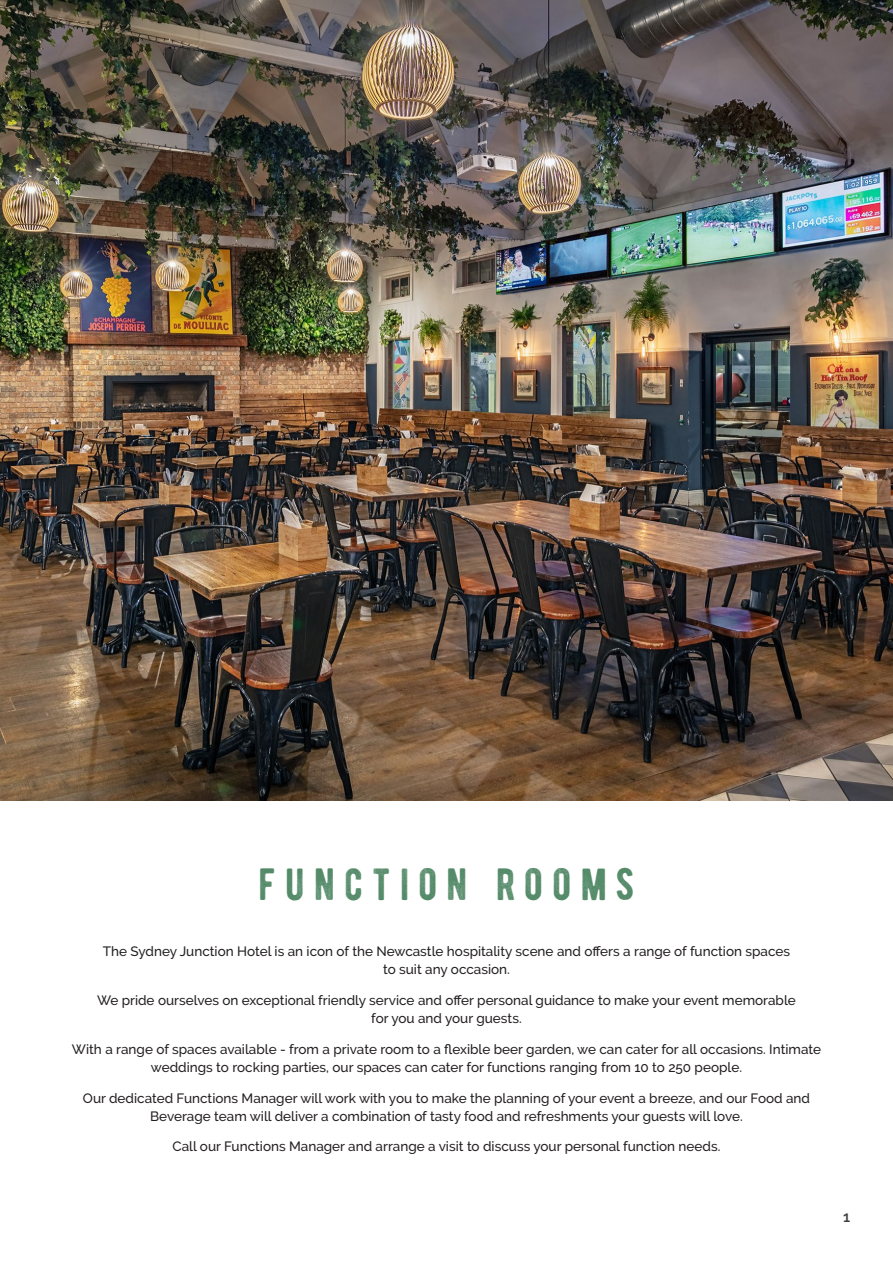
<style>
.page{position:relative;width:893px;height:1263px;background:#fff}
.page>*{position:absolute;margin:0;border:0;box-sizing:border-box;transform-origin:0 0}
.Head{font:45px "BERNIER Distressed";letter-spacing:.2em;color:#538a68}
.t1{font:600 15px "Raleway";color:#3e3e3f}
.Desc{font:500 13.5px/18px "Raleway";color:#231f20;text-align:center}
</style>
<div class="page">
<img style="left:0;top:0;width:893px;height:800px">
<p class="Head" style="left:258px;top:856px;width:378px">FUNCTION ROOMS</p>
<p class="Desc" style="left:103px;top:942px;width:689px">The Sydney Junction Hotel is an icon of the Newcastle hospitality scene and offers a range of function spaces to suit any occasion.</p>
<p class="Desc" style="left:97px;top:991px;width:700px">We pride ourselves on exceptional friendly service and offer personal guidance to make your event memorable for you and your guests.</p>
<p class="Desc" style="left:72px;top:1040px;width:751px">With a range of spaces available - from a private room to a flexible beer garden, we can cater for all occasions. Intimate weddings to rocking parties, our spaces can cater for functions ranging from 10 to 250 people.</p>
<p class="Desc" style="left:83px;top:1089px;width:729px">Our dedicated Functions Manager will work with you to make the planning of your event a breeze, and our Food and<br>Beverage team will deliver a combination of tasty food and refreshments your guests will love.</p>
<p class="Desc" style="left:173px;top:1137px;width:549px">Call our Functions Manager and arrange a visit to discuss your personal function needs.</p>
<p class="t1" style="left:843px;top:1208px;width:9px">1</p>
</div>
